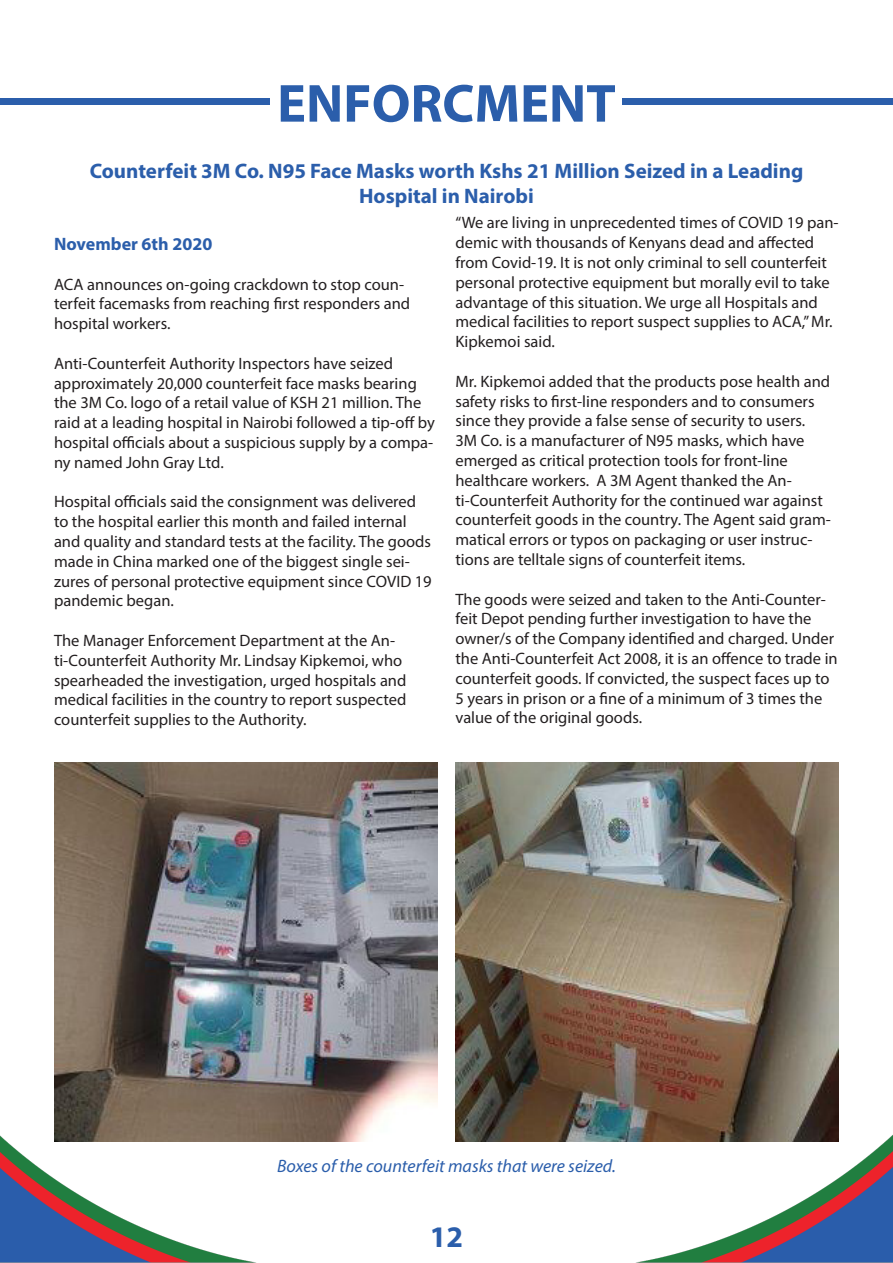
<style>
.page{position:relative;width:893px;height:1263px;background:#fff}
.page>*{position:absolute;margin:0;border:0;box-sizing:border-box;transform-origin:0 0}
.t1{font:700 54px "Myriad Pro";color:#2b5eab}
.t2{font:700 30px "Myriad Pro";color:#2b5eab}
.t3{font:700 21px "Myriad Pro";color:#2b5eab}
.t4{font:italic 18px "Myriad Pro";color:#2b5eab}
.t5{font:700 18px "Myriad Pro";color:#2b5eab}
.t6{font:16.5px/19.8px "Myriad Pro";color:#231f20}
</style>
<div class="page">
<img style="left:0;top:98px;width:893px;height:1164px">
<img style="left:54px;top:763px;width:383px;height:378px">
<img style="left:455px;top:763px;width:384px;height:378px">
<div style="left:0;top:99px;width:269px;height:6px;background:#2b5eab"></div>
<div style="left:623px;top:99px;width:270px;height:6px;background:#2b5eab"></div>
<p class="t1" style="left:277px;top:68px;width:340px">ENFORCMENT</p>
<p class="t3" style="left:90px;top:157px;width:715px">Counterfeit 3M Co. N95 Face Masks worth Kshs 21 Million Seized in a Leading</p>
<p class="t3" style="left:359px;top:182px;width:176px">Hospital in Nairobi</p>
<p class="t5" style="left:54px;top:232px;width:160px">November 6th 2020</p>
<p class="t6" style="left:54px;top:274px;width:358px">ACA announces on-going crackdown to stop coun&shy;terfeit facemasks from reaching first responders and hospital workers.</p>
<p class="t6" style="left:54px;top:353px;width:382px">Anti-Counterfeit Authority Inspectors have seized approximately 20,000 counterfeit face masks bearing the 3M Co. logo of a retail value of KSH 21 million. The raid at a leading hospital in Nairobi followed a tip-off by hospital officials about a suspicious supply by a compa&shy;ny named John Gray Ltd.</p>
<p class="t6" style="left:54px;top:492px;width:379px">Hospital officials said the consignment was delivered to the hospital earlier this month and failed internal and quality and standard tests at the facility. The goods made in China marked one of the biggest single sei&shy;zures of personal protective equipment since COVID 19 pandemic began.</p>
<p class="t6" style="left:54px;top:630px;width:354px">The Manager Enforcement Department at the An&shy;ti-Counterfeit Authority Mr. Lindsay Kipkemoi, who spearheaded the investigation, urged hospitals and medical facilities in the country to report suspected counterfeit supplies to the Authority.</p>
<p class="t6" style="left:455px;top:213px;width:385px">“We are living in unprecedented times of COVID 19 pan&shy;demic with thousands of Kenyans dead and affected from Covid-19. It is not only criminal to sell counterfeit personal protective equipment but morally evil to take advantage of this situation. We urge all Hospitals and medical facilities to report suspect supplies to ACA,” Mr.<br>Kipkemoi said.</p>
<p class="t6" style="left:455px;top:371px;width:376px">Mr. Kipkemoi added that the products pose health and safety risks to first-line responders and to consumers since they provide a false sense of security to users.</p>
<p class="t6" style="left:455px;top:430px;width:377px">3M Co. is a manufacturer of N95 masks, which have emerged as critical protection tools for front-line healthcare workers. A 3M Agent thanked the An&shy;ti-Counterfeit Authority for the continued war against counterfeit goods in the country. The Agent said gram&shy;matical errors or typos on packaging or user instruc&shy;tions are telltale signs of counterfeit items.</p>
<p class="t6" style="left:455px;top:589px;width:384px">The goods were seized and taken to the Anti-Counter&shy;feit Depot pending further investigation to have the owner/s of the Company identified and charged. Under the Anti-Counterfeit Act 2008, it is an offence to trade in counterfeit goods. If convicted, the suspect faces up to 5 years in prison or a fine of a minimum of 3 times the value of the original goods.</p>
<p class="t4" style="left:277px;top:1155px;width:340px">Boxes of the counterfeit masks that were seized.</p>
<h2 class="t2" style="left:430px;top:1217px;width:35px">12</h2>
</div>
